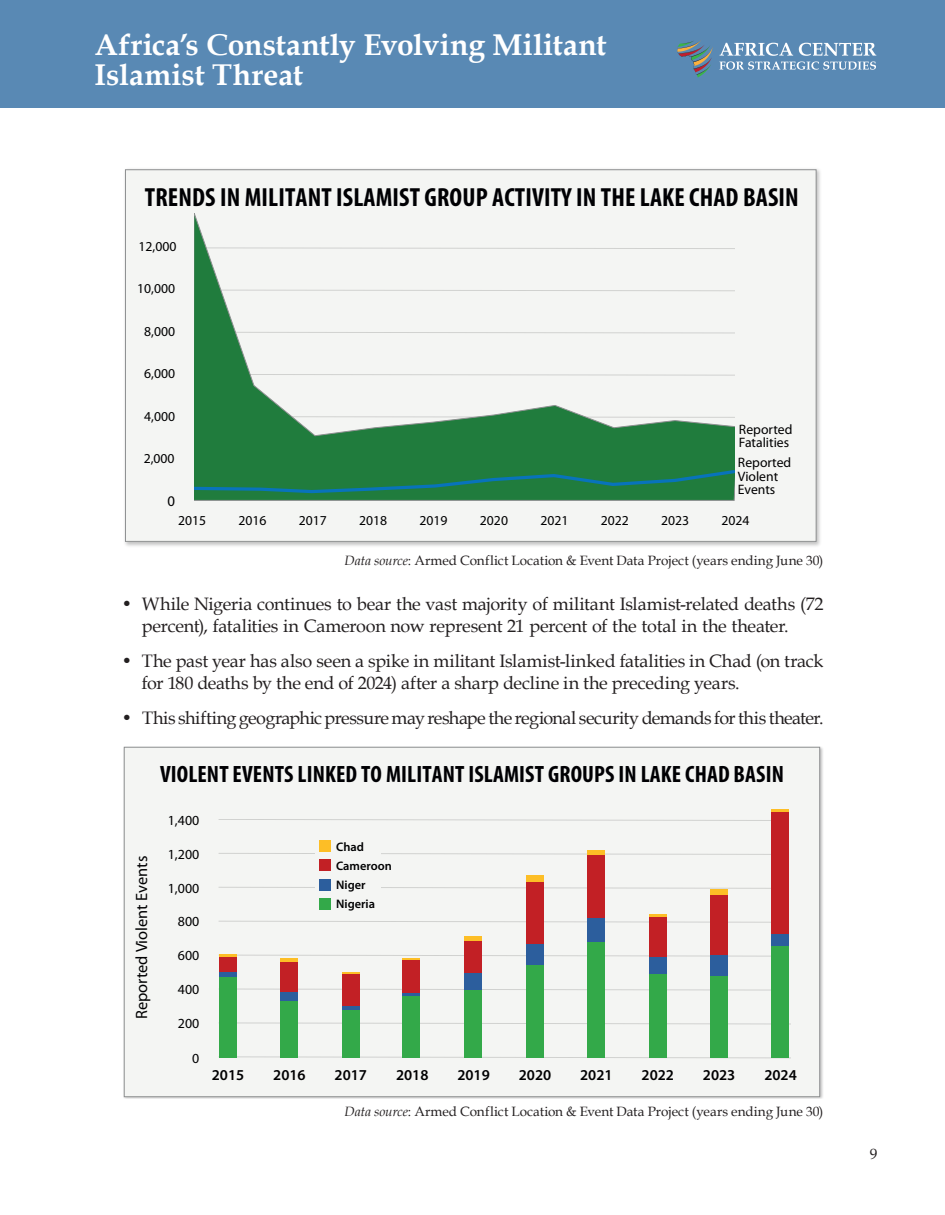
<style>
.page{position:relative;width:945px;height:1215px;background:#fff}
.page>*{position:absolute;margin:0;border:0;box-sizing:border-box;transform-origin:0 0}
.t1{font:700 30px/30px "Book Antiqua";letter-spacing:.005em;color:#fff}
.t2{font:700 condensed 26.25px "Myriad Pro";letter-spacing:.005em;color:#000003}
.t3{font:700 condensed 23.7px "Myriad Pro";letter-spacing:.005em;color:#000003}
.t4{font:18px/21.6px "Book Antiqua";letter-spacing:-.015em;color:#231f20}
.t5{font:16.35px "Myriad Pro";color:#000001}
.t6{font:600 15.15px "Myriad Pro";color:#000001}
.t7{font:15px "Book Antiqua";color:#231f20}
.t8{font:14.85px "Myriad Pro";color:#000001}
.t9{font:13.95px "Myriad Pro";color:#000001}
.t10{font:13.65px/13.6px "Myriad Pro";color:#000001}
.t11{font:13.5px "Book Antiqua";color:#231f20}
.t12{font:600 12.45px/19.4px "Myriad Pro";color:#000001}
.s1{font-style:italic}
</style>
<div class="page">
<div style="left:0;top:0;width:945px;height:108px;background:#5989b4"></div>
<svg style="left:677px;top:40px;width:199px;height:38px"></svg>
<img style="left:124px;top:169px;width:696px;height:377px">
<div style="left:125px;top:170px;width:691px;height:371px;background:#f4f5f3"></div>
<svg style="left:194px;top:214px;width:541px;height:286px"></svg>
<svg style="left:194px;top:468px;width:541px;height:27px;background:#1d7a4c"></svg>
<div style="left:124px;top:747px;width:696px;height:350px;background:#f4f5f3"></div>
<svg style="left:237px;top:1056px;width:554px;height:2px"></svg>
<svg style="left:219px;top:887px;width:553px;height:2px"></svg>
<svg style="left:219px;top:921px;width:553px;height:2px"></svg>
<svg style="left:237px;top:1023px;width:554px;height:1px"></svg>
<svg style="left:219px;top:819px;width:553px;height:2px"></svg>
<svg style="left:219px;top:853px;width:553px;height:2px"></svg>
<svg style="left:237px;top:989px;width:535px;height:1px"></svg>
<div style="left:315px;top:836px;width:66px;height:78px;background:#f4f5f3"></div>
<div style="left:219px;top:977px;width:18px;height:81px;background:#33a949"></div>
<div style="left:319px;top:899px;width:11px;height:11px;background:#33a949"></div>
<div style="left:319px;top:840px;width:11px;height:11px;background:#fdbe26"></div>
<div style="left:319px;top:879px;width:11px;height:11px;background:#2c5e9d"></div>
<div style="left:219px;top:972px;width:18px;height:5px;background:#2c5e9d"></div>
<div style="left:219px;top:957px;width:18px;height:15px;background:#c22025"></div>
<hr style="left:219px;top:954px;width:18px;height:3px;background:#fdbe26">
<div style="left:281px;top:1001px;width:17px;height:57px;background:#33a949"></div>
<div style="left:281px;top:991px;width:17px;height:10px;background:#2c5e9d"></div>
<div style="left:281px;top:961px;width:17px;height:31px;background:#c22025"></div>
<hr style="left:281px;top:959px;width:17px;height:3px;background:#fdbe26">
<div style="left:342px;top:1010px;width:17px;height:48px;background:#33a949"></div>
<hr style="left:342px;top:1006px;width:17px;height:4px;background:#2c5e9d">
<div style="left:342px;top:973px;width:17px;height:33px;background:#c22025"></div>
<svg style="left:342px;top:972px;width:17px;height:1px"></svg>
<div style="left:403px;top:996px;width:17px;height:62px;background:#33a949"></div>
<hr style="left:403px;top:993px;width:17px;height:3px;background:#2c5e9d">
<div style="left:403px;top:960px;width:17px;height:33px;background:#c22025"></div>
<svg style="left:237px;top:955px;width:535px;height:5px"></svg>
<div style="left:465px;top:990px;width:17px;height:68px;background:#33a949"></div>
<div style="left:465px;top:973px;width:17px;height:17px;background:#2c5e9d"></div>
<div style="left:465px;top:940px;width:17px;height:33px;background:#c22025"></div>
<hr style="left:465px;top:936px;width:17px;height:4px;background:#fdbe26">
<div style="left:526px;top:964px;width:18px;height:94px;background:#33a949"></div>
<div style="left:526px;top:944px;width:18px;height:20px;background:#2c5e9d"></div>
<div style="left:526px;top:882px;width:18px;height:62px;background:#c22025"></div>
<div style="left:526px;top:876px;width:18px;height:6px;background:#fdbe26"></div>
<div style="left:587px;top:942px;width:18px;height:116px;background:#33a949"></div>
<div style="left:587px;top:917px;width:18px;height:25px;background:#2c5e9d"></div>
<div style="left:587px;top:855px;width:18px;height:62px;background:#c22025"></div>
<div style="left:587px;top:850px;width:18px;height:5px;background:#fdbe26"></div>
<div style="left:649px;top:973px;width:17px;height:85px;background:#33a949"></div>
<div style="left:649px;top:956px;width:17px;height:17px;background:#2c5e9d"></div>
<div style="left:649px;top:917px;width:17px;height:40px;background:#c22025"></div>
<hr style="left:649px;top:914px;width:17px;height:3px;background:#fdbe26">
<div style="left:710px;top:975px;width:18px;height:83px;background:#33a949"></div>
<div style="left:710px;top:955px;width:18px;height:21px;background:#2c5e9d"></div>
<div style="left:710px;top:895px;width:18px;height:60px;background:#c22025"></div>
<div style="left:710px;top:890px;width:18px;height:5px;background:#fdbe26"></div>
<div style="left:772px;top:946px;width:17px;height:112px;background:#33a949"></div>
<div style="left:772px;top:934px;width:17px;height:12px;background:#2c5e9d"></div>
<div style="left:772px;top:811px;width:17px;height:123px;background:#c22025"></div>
<svg style="left:772px;top:809px;width:17px;height:2px"></svg>
<div style="left:319px;top:860px;width:11px;height:11px;background:#c22025"></div>
<h1 class="t1" style="left:94px;top:29px;width:513px">Africa’s Constantly Evolving Militant<br>Islamist Threat</h1>
<h2 class="t2" style="left:145px;top:180px;width:655px">TRENDS IN MILITANT ISLAMIST GROUP ACTIVITY IN THE LAKE CHAD BASIN</h2>
<p class="t10" style="left:139px;top:239px;width:39px">12,000</p>
<p class="t10" style="left:137px;top:282px;width:39px">10,000</p>
<p class="t10" style="left:144px;top:324px;width:32px">8,000</p>
<p class="t10" style="left:144px;top:366px;width:32px">6,000</p>
<p class="t10" style="left:144px;top:409px;width:32px">4,000</p>
<p class="t10" style="left:144px;top:451px;width:32px">2,000</p>
<p class="t8" style="left:168px;top:492px;width:9px">0</p>
<p class="t10" style="left:739px;top:423px;width:55px;line-height:12.6px">Reported<br>Fatalities</p>
<p class="t10" style="left:738px;top:455px;width:55px">Reported<br>Violent<br>Events</p>
<p class="t10" style="left:178px;top:513px;width:30px">2015</p>
<p class="t10" style="left:238px;top:513px;width:30px">2016</p>
<p class="t10" style="left:299px;top:513px;width:30px">2017</p>
<p class="t10" style="left:359px;top:513px;width:30px">2018</p>
<p class="t10" style="left:420px;top:513px;width:30px">2019</p>
<p class="t10" style="left:480px;top:513px;width:30px">2020</p>
<p class="t10" style="left:540px;top:513px;width:30px">2021</p>
<p class="t10" style="left:601px;top:513px;width:30px">2022</p>
<p class="t10" style="left:661px;top:513px;width:30px">2023</p>
<p class="t10" style="left:722px;top:513px;width:30px">2024</p>
<p class="t11" style="left:345px;top:551px;width:480px"><span class="s1">Data source</span>: Armed Conflict Location &amp; Event Data Project (years ending June 30)</p>
<p class="t4" style="left:142px;top:593px;width:683px;text-indent:-20px">• While Nigeria continues to bear the vast majority of militant Islamist-related deaths (72 percent), fatalities in Cameroon now represent 21 percent of the total in the theater.</p>
<p class="t4" style="left:142px;top:650px;width:683px;text-indent:-20px">• The past year has also seen a spike in militant Islamist-linked fatalities in Chad (on track for 180 deaths by the end of 2024) after a sharp decline in the preceding years.</p>
<p class="t4" style="left:122px;top:706px;width:704px">• This shifting geographic pressure may reshape the regional security demands for this theater.</p>
<h3 class="t3" style="left:160px;top:759px;width:625px">VIOLENT EVENTS LINKED TO MILITANT ISLAMIST GROUPS IN LAKE CHAD BASIN</h3>
<p class="t5" style="left:132px;top:1019px;width:165px;rotate:-90deg">Reported Violent Events</p>
<p class="t9" style="left:168px;top:811px;width:33px">1,400</p>
<p class="t9" style="left:168px;top:845px;width:33px">1,200</p>
<p class="t9" style="left:168px;top:879px;width:33px">1,000</p>
<p class="t9" style="left:178px;top:913px;width:23px">800</p>
<p class="t9" style="left:178px;top:947px;width:23px">600</p>
<p class="t9" style="left:178px;top:981px;width:23px">400</p>
<p class="t9" style="left:178px;top:1015px;width:23px">200</p>
<p class="t9" style="left:192px;top:1049px;width:9px">0</p>
<p class="t12" style="left:336px;top:836px;width:57px">Chad<br>Cameroon</p>
<p class="t12" style="left:336px;top:875px;width:31px">Niger</p>
<p class="t12" style="left:336px;top:894px;width:40px">Nigeria</p>
<p class="t6" style="left:212px;top:1066px;width:34px">2015</p>
<p class="t6" style="left:273px;top:1066px;width:34px">2016</p>
<p class="t6" style="left:335px;top:1066px;width:34px">2017</p>
<p class="t6" style="left:396px;top:1066px;width:34px">2018</p>
<p class="t6" style="left:457px;top:1066px;width:34px">2019</p>
<p class="t6" style="left:519px;top:1066px;width:34px">2020</p>
<p class="t6" style="left:580px;top:1066px;width:34px">2021</p>
<p class="t6" style="left:642px;top:1066px;width:34px">2022</p>
<p class="t6" style="left:703px;top:1066px;width:34px">2023</p>
<p class="t6" style="left:764px;top:1066px;width:34px">2024</p>
<p class="t11" style="left:345px;top:1102px;width:480px"><span class="s1">Data source</span>: Armed Conflict Location &amp; Event Data Project (years ending June 30)</p>
<p class="t7" style="left:870px;top:1144px;width:9px">9</p>
</div>
